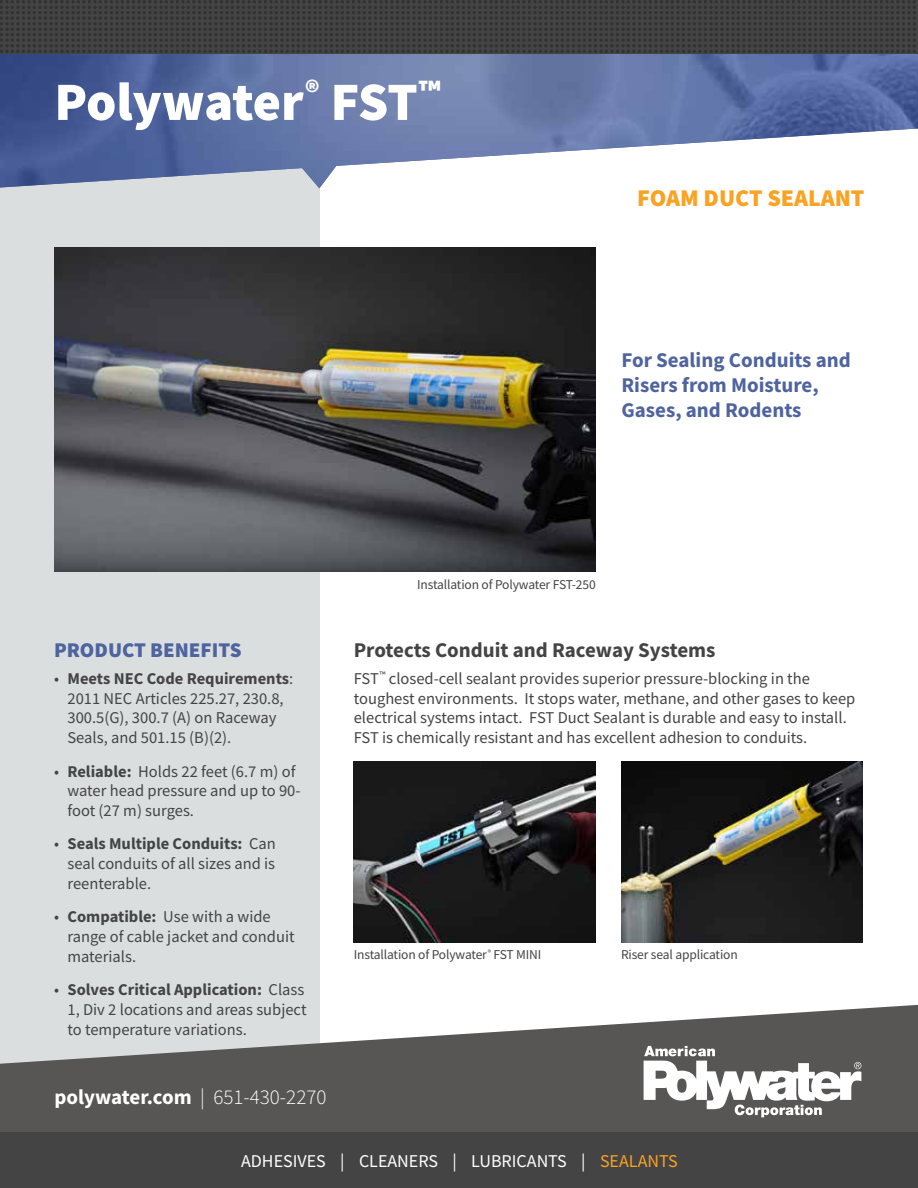
<style>
.page{position:relative;width:918px;height:1188px;background:#fff}
.page>*{position:absolute;margin:0;border:0;box-sizing:border-box;transform-origin:0 0}
.t1{font:900 54px "Source Sans Pro";letter-spacing:-.015em;color:#fff}
.t2{font:900 24px "Source Sans Pro";color:#faa222}
.t3{font:700 21px/25.2px "Source Sans Pro";color:#4f649e}
.t4{font:700 21px "Source Sans Pro";color:#444}
.t5{font:700 21px "Source Sans Pro";color:#fff}
.t6{font:900 21px "Source Sans Pro";color:#4e649e}
.t7{font:18px "Source Sans Pro";color:#fff}
.t8{font:16.5px/19.8px "Source Sans Pro";color:#444}
.t9{font:13.5px "Source Sans Pro";letter-spacing:-.01em;color:#444}
.s1{font-weight:700}
.s2{font-weight:300}
.s3{color:#faa222}
</style>
<div class="page">
<div style="left:0;top:0;width:319px;height:1188px;background:#dbdedf"></div>
<svg style="left:0;top:1004px;width:918px;height:129px;fill:#585655"></svg>
<img style="left:0;top:54px;width:918px;height:134px">
<div style="left:0;top:0;width:918px;height:54px;background:linear-gradient(to right,#3e3e3e,#3e3e3e)"></div>
<div style="left:0;top:1133px;width:918px;height:55px;background:#444"></div>
<img style="left:54px;top:248px;width:541px;height:324px">
<svg style="left:644px;top:1046px;width:217px;height:71px"></svg>
<img style="left:354px;top:762px;width:241px;height:181px">
<img style="left:621px;top:762px;width:241px;height:181px">
<h1 class="t1" style="left:54px;top:65px;width:388px">Polywater<sup>®</sup> FST<sup>™</sup></h1>
<h2 class="t2" style="left:637px;top:181px;width:229px">FOAM DUCT SEALANT</h2>
<p class="t3" style="left:621px;top:347px;width:231px">For Sealing Conduits and<br>Risers from Moisture,<br>Gases, and Rodents</p>
<p class="t9" style="left:417px;top:575px;width:180px">Installation of Polywater FST-250</p>
<p class="t6" style="left:54px;top:636px;width:189px">PRODUCT BENEFITS</p>
<p class="t8" style="left:67px;top:668px;width:227px;text-indent:-13px">• <span class="s1">Meets NEC Code Requirements</span>:<br>2011 NEC Articles 225.27, 230.8,<br>300.5(G), 300.7 (A) on Raceway<br>Seals, and 501.15 (B)(2).</p>
<p class="t8" style="left:67px;top:761px;width:235px;text-indent:-13px">• <span class="s1">Reliable:</span> Holds 22 feet (6.7 m) of water head pressure and up to 90- foot (27 m) surges.</p>
<p class="t8" style="left:67px;top:834px;width:210px;text-align:justify;text-indent:-13px">• <span class="s1">Seals Multiple Conduits:</span> Can seal conduits of all sizes and is reenterable.</p>
<p class="t8" style="left:67px;top:907px;width:229px;text-indent:-13px">• <span class="s1">Compatible:</span> Use with a wide range of cable jacket and conduit materials.</p>
<p class="t8" style="left:67px;top:980px;width:241px;text-indent:-13px">• <span class="s1">Solves Critical Application:</span> Class<br>1, Div 2 locations and areas subject to temperature variations.</p>
<p class="t5" style="left:54px;top:1083px;width:274px">polywater.com <span class="s2">| 651-430-2270</span></p>
<p class="t4" style="left:354px;top:636px;width:363px">Protects Conduit and Raceway Systems</p>
<p class="t8" style="left:354px;top:668px;width:503px">FST<sup>™</sup> closed-cell sealant provides superior pressure-blocking in the toughest environments. It stops water, methane, and other gases to keep electrical systems intact. FST Duct Sealant is durable and easy to install.<br>FST is chemically resistant and has excellent adhesion to conduits.</p>
<p class="t9" style="left:354px;top:946px;width:189px">Installation of Polywater<sup>®</sup> FST MINI</p>
<p class="t9" style="left:621px;top:946px;width:118px">Riser seal application</p>
<p class="t7" style="left:241px;top:1150px;width:438px">ADHESIVES | CLEANERS | LUBRICANTS | <span class="s3">SEALANTS</span></p>
</div>
